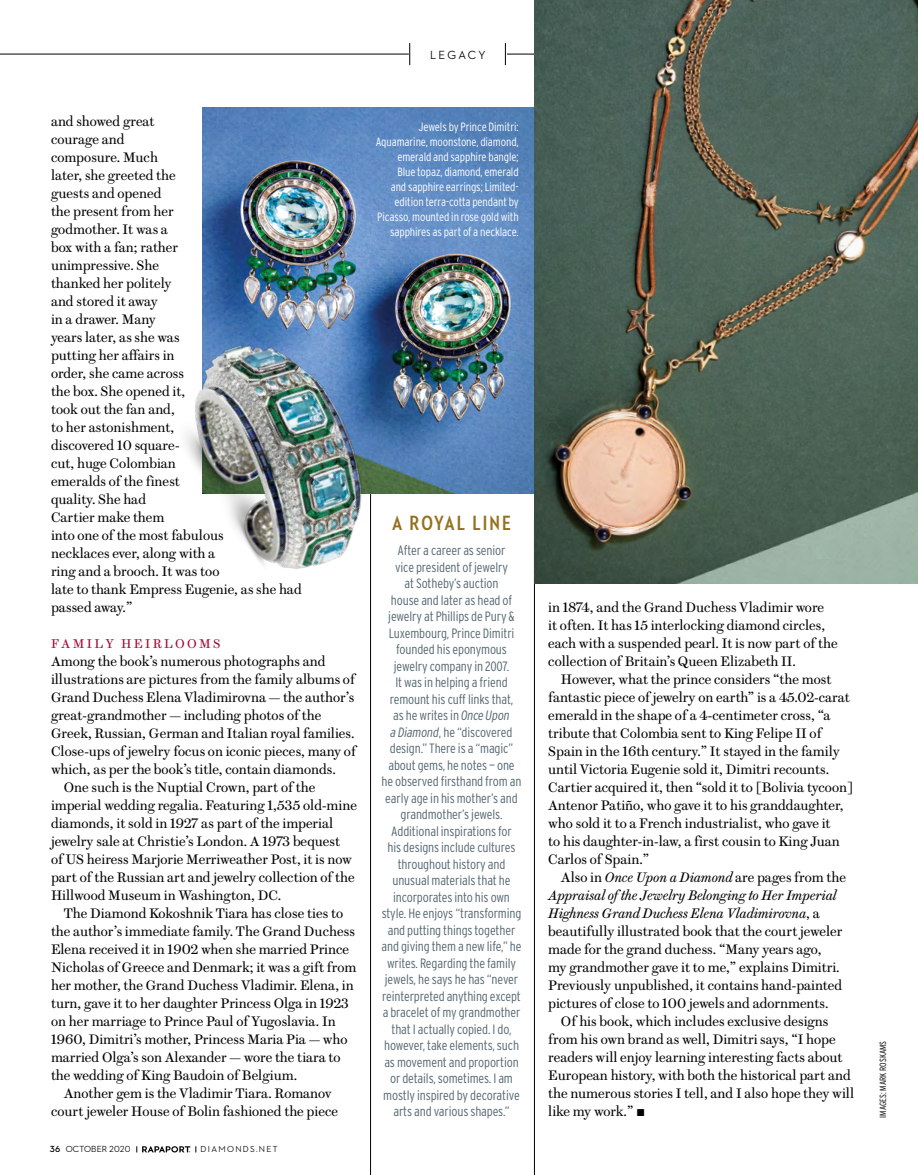
<style>
.page{position:relative;width:918px;height:1175px;background:#fff}
.page>*{position:absolute;margin:0;border:0;box-sizing:border-box;transform-origin:0 0}
.t1{font:700 21px "Neutraface 2 Condensed";letter-spacing:.1em;color:#93711e}
.t2{font:13.65px/18px "Brunel Text";color:#000}
.t3{font:300 condensed 13.5px/16.5px "Interstate";letter-spacing:-.01em;color:#546670;text-align:center}
.t4{font:12.75px "Brunel Text";letter-spacing:.185em;color:#a50a35}
.t5{font:300 condensed 12px/15px "Interstate";letter-spacing:-.01em;color:#fff;text-align:right}
.t6{font:500 12px "Neutraface 2 Display";letter-spacing:.185em;color:#000}
.t7{font:300 condensed 9px "Interstate";color:#000}
.t8{font:500 9px "Neutraface 2 Display";letter-spacing:.02em;color:#000}
.t9{font:500 8.85px "Neutraface 2 Display";letter-spacing:.15em;color:#000}
.s1{font-weight:700}
.s2{font-style:italic}
.s3{font-family:"Ingra Wd"}
</style>
<div class="page">
<hr style="left:507px;top:54px;width:41px;height:1px;background:#000">
<hr style="left:0;top:54px;width:409px;height:1px;background:#000">
<svg style="left:409px;top:43px;width:1px;height:22px"></svg>
<svg style="left:505px;top:43px;width:1px;height:22px"></svg>
<hr style="left:370px;top:494px;width:1px;height:680px;background:#000">
<hr style="left:534px;top:520px;width:1px;height:654px;background:#000">
<img style="left:203px;top:107px;width:331px;height:387px">
<img style="left:185px;top:285px;width:283px;height:377px">
<img style="left:534px;top:0;width:384px;height:583px">
<svg style="left:137px;top:1146px;width:53px;height:6px"></svg>
<p class="t6" style="left:430px;top:48px;width:57px">LEGACY</p>
<p class="t2" style="left:51px;top:113px;width:252px">and showed great<br>courage and<br>composure. Much<br>later, she greeted the<br>guests and opened<br>the present from her<br>godmother. It was a<br>box with a fan; rather<br>unimpressive. She<br>thanked her politely<br>and stored it away<br>in a drawer. Many<br>years later, as she was<br>putting her affairs in<br>order, she came across<br>the box. She opened it,<br>took out the fan and,<br>to her astonishment,<br>discovered 10 square-<br>cut, huge Colombian<br>emeralds of the finest<br>quality. She had<br>Cartier make them<br>into one of the most fabulous<br>necklaces ever, along with a<br>ring and a brooch. It was too<br>late to thank Empress Eugenie, as she had passed away.”</p>
<p class="t4" style="left:51px;top:636px;width:171px">FAMILY HEIRLOOMS</p>
<p class="t2" style="left:51px;top:653px;width:276px">Among the book’s numerous photographs and</p>
<p class="t2" style="left:51px;top:671px;width:306px">illustrations are pictures from the family albums of</p>
<p class="t2" style="left:51px;top:689px;width:305px">Grand Duchess Elena Vladimirovna — the author’s</p>
<p class="t2" style="left:51px;top:707px;width:272px">great-grandmother — including photos of the</p>
<p class="t2" style="left:51px;top:725px;width:305px">Greek, Russian, German and Italian royal families.</p>
<p class="t2" style="left:51px;top:742px;width:307px">Close-ups of jewelry focus on iconic pieces, many of</p>
<p class="t2" style="left:51px;top:760px;width:286px">which, as per the book’s title, contain diamonds.</p>
<p class="t2" style="left:64px;top:778px;width:253px">One such is the Nuptial Crown, part of the</p>
<p class="t2" style="left:51px;top:796px;width:307px">imperial wedding regalia. Featuring 1,535 old-mine</p>
<p class="t2" style="left:51px;top:814px;width:284px">diamonds, it sold in 1927 as part of the imperial</p>
<p class="t2" style="left:51px;top:832px;width:291px">jewelry sale at Christie’s London. A 1973 bequest</p>
<p class="t2" style="left:51px;top:850px;width:302px">of US heiress Marjorie Merriweather Post, it is now</p>
<p class="t2" style="left:51px;top:868px;width:305px">part of the Russian art and jewelry collection of the</p>
<p class="t2" style="left:51px;top:886px;width:232px">Hillwood Museum in Washington, DC.</p>
<p class="t2" style="left:64px;top:904px;width:281px">The Diamond Kokoshnik Tiara has close ties to</p>
<p class="t2" style="left:51px;top:922px;width:305px">the author’s immediate family. The Grand Duchess</p>
<p class="t2" style="left:51px;top:940px;width:300px">Elena received it in 1902 when she married Prince</p>
<p class="t2" style="left:51px;top:958px;width:307px">Nicholas of Greece and Denmark; it was a gift from</p>
<p class="t2" style="left:51px;top:976px;width:304px">her mother, the Grand Duchess Vladimir. Elena, in</p>
<p class="t2" style="left:51px;top:994px;width:299px">turn, gave it to her daughter Princess Olga in 1923</p>
<p class="t2" style="left:51px;top:1012px;width:286px">on her marriage to Prince Paul of Yugoslavia. In</p>
<p class="t2" style="left:51px;top:1030px;width:298px">1960, Dimitri’s mother, Princess Maria Pia — who</p>
<p class="t2" style="left:51px;top:1048px;width:291px">married Olga’s son Alexander — wore the tiara to</p>
<p class="t2" style="left:51px;top:1066px;width:248px">the wedding of King Baudoin of Belgium.</p>
<p class="t2" style="left:64px;top:1084px;width:269px">Another gem is the Vladimir Tiara. Romanov</p>
<p class="t2" style="left:51px;top:1102px;width:289px">court jeweler House of Bolin fashioned the piece</p>
<p class="t8" style="left:50px;top:1144px;width:82px"><span class="s1">36</span> OCTOBER 2020</p>
<p class="t9" style="left:201px;top:1144px;width:79px">DIAMONDS.NET</p>
<p class="t5" style="left:376px;top:120px;width:145px">Jewels by Prince Dimitri:<br>Aquamarine, moonstone, diamond, emerald and sapphire bangle;<br>Blue topaz, diamond, emerald<br>and sapphire earrings; Limited&shy;edition terra-cotta pendant by<br>Picasso, mounted in rose gold with sapphires as part of a necklace.</p>
<h1 class="t1" style="left:392px;top:511px;width:120px">A ROYAL LINE</h1>
<p class="t3" style="left:382px;top:542px;width:141px">After a career as senior<br>vice president of jewelry<br>at Sotheby’s auction<br>house and later as head of jewelry at Phillips de Pury &amp;<br>Luxembourg, Prince Dimitri founded his eponymous jewelry company in 2007.<br>It was in helping a friend remount his cuff links that,<br>as he writes in <span class="s2">Once Upon<br>a Diamond</span>, he “discovered design.” There is a “magic” about gems, he notes — one he observed firsthand from an early age in his mother’s and grandmother’s jewels.<br>Additional inspirations for<br>his designs include cultures throughout history and unusual materials that he incorporates into his own style. He enjoys “transforming and putting things together and giving them a new life,” he writes. Regarding the family jewels, he says he has “never reinterpreted anything except a bracelet of my grandmother that I actually copied. I do, however, take elements, such as movement and proportion or details, sometimes. I am mostly inspired by decorative arts and various shapes.”</p>
<p class="t2" style="left:548px;top:599px;width:291px">in 1874, and the Grand Duchess Vladimir wore<br>it often. It has 15 interlocking diamond circles, each with a suspended pearl. It is now part of the collection of Britain’s Queen Elizabeth II.</p>
<p class="t2" style="left:548px;top:671px;width:306px;text-indent:13px">However, what the prince considers “the most fantastic piece of jewelry on earth” is a 45.02-carat emerald in the shape of a 4-centimeter cross, “a tribute that Colombia sent to King Felipe II of Spain in the 16th century.” It stayed in the family until Victoria Eugenie sold it, Dimitri recounts.<br>Cartier acquired it, then “sold it to [Bolivia tycoon] Antenor Patiño, who gave it to his granddaughter, who sold it to a French industrialist, who gave it<br>to his daughter-in-law, a first cousin to King Juan Carlos of Spain.”</p>
<p class="t2" style="left:548px;top:868px;width:299px;text-indent:13px">Also in <span class="s2">Once Upon a Diamond</span> are pages from the <span class="s2">Appraisal of the Jewelry Belonging to Her Imperial Highness Grand Duchess Elena Vladimirovna</span>, a beautifully illustrated book that the court jeweler made for the grand duchess. “Many years ago,<br>my grandmother gave it to me,” explains Dimitri.<br>Previously unpublished, it contains hand-painted pictures of close to 100 jewels and adornments.</p>
<p class="t2" style="left:548px;top:1012px;width:307px;text-indent:13px">Of his book, which includes exclusive designs from his own brand as well, Dimitri says, “I hope readers will enjoy learning interesting facts about European history, with both the historical part and the numerous stories I tell, and I also hope they will like my work.” <span class="s3">◼</span></p>
<p class="t7" style="left:877px;top:1117px;width:78px;rotate:-90deg">IMAGES: MARK ROSKAMS</p>
</div>
